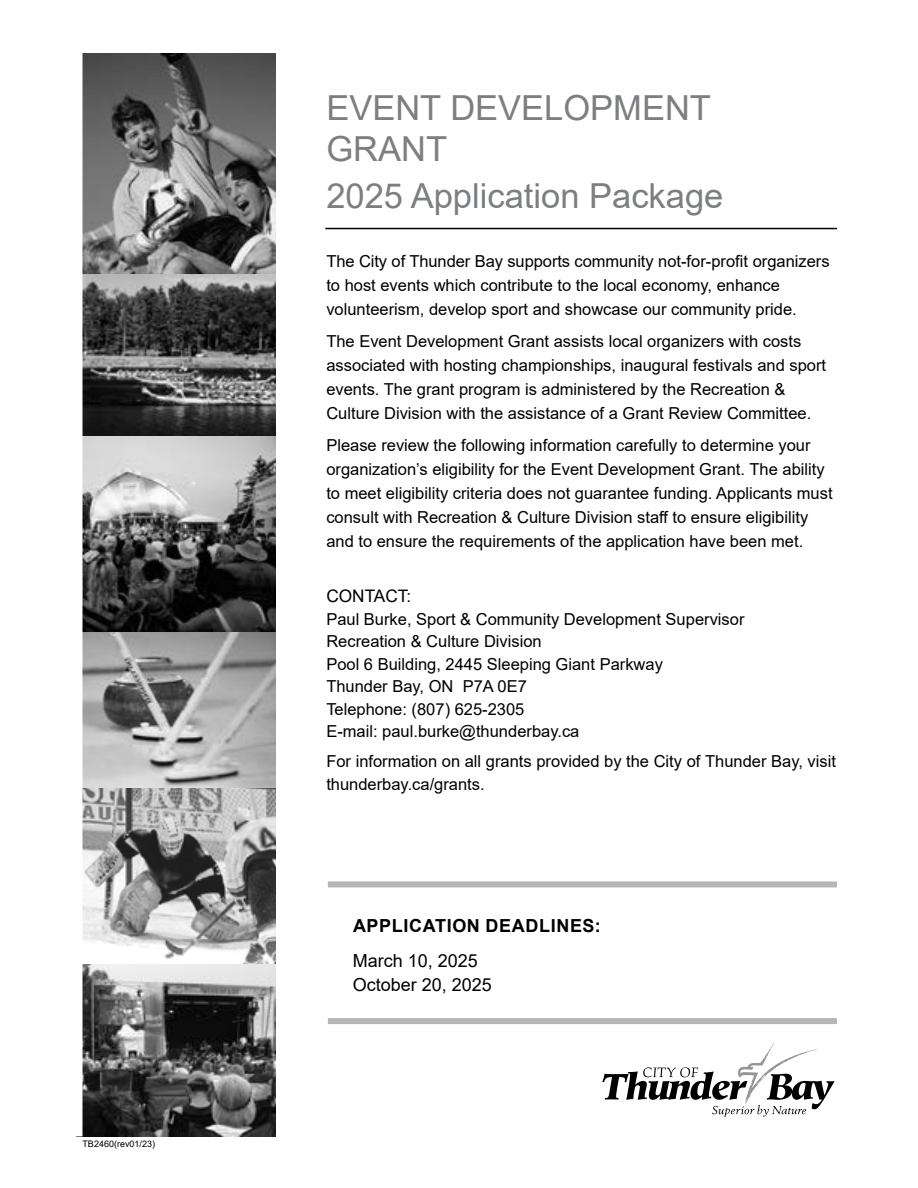
<style>
.page{position:relative;width:918px;height:1188px;background:#fff}
.page>*{position:absolute;margin:0;border:0;box-sizing:border-box;transform-origin:0 0}
.t1{font:34.5px/41.4px "Arial";color:#7c7e81}
.t2{font:18px/24px "Arial";color:#000}
.t3{font:700 18px "Arial";letter-spacing:.035em;color:#000}
.t4{font:17.25px "Arial";color:#000}
.t5{font:16.5px/22.5px "Arial";color:#000}
.t6{font:9px "Arial";color:#000}
</style>
<div class="page">
<hr style="left:325px;top:228px;width:512px;height:1px;background:#000">
<div style="left:328px;top:1018px;width:509px;height:6px;background:#b4b6b8"></div>
<div style="left:328px;top:881px;width:509px;height:6px;background:#b4b6b8"></div>
<img style="left:82px;top:964px;width:194px;height:172px">
<img style="left:82px;top:632px;width:194px;height:156px">
<img style="left:82px;top:274px;width:194px;height:163px">
<img style="left:82px;top:53px;width:194px;height:221px">
<img style="left:82px;top:437px;width:194px;height:195px">
<img style="left:82px;top:788px;width:194px;height:176px">
<svg style="left:602px;top:1043px;width:233px;height:74px"></svg>
<p class="t6" style="left:82px;top:1137px;width:74px">TB2460(rev01/23)</p>
<h1 class="t1" style="left:326px;top:87px;width:386px">EVENT DEVELOPMENT<br>GRANT</h1>
<h1 class="t1" style="left:326px;top:175px;width:399px">2025 Application Package</h1>
<p class="t5" style="left:326px;top:250px;width:505px">The City of Thunder Bay supports community not-for-profit organizers</p>
<p class="t5" style="left:326px;top:274px;width:472px;line-height:24px">to host events which contribute to the local economy, enhance volunteerism, develop sport and showcase our community pride.</p>
<p class="t5" style="left:326px;top:330px;width:477px">The Event Development Grant assists local organizers with costs</p>
<p class="t5" style="left:326px;top:353px;width:501px;line-height:24px">associated with hosting championships, inaugural festivals and sport events. The grant program is administered by the Recreation &amp;<br>Culture Division with the assistance of a Grant Review Committee.</p>
<p class="t5" style="left:326px;top:433px;width:486px">Please review the following information carefully to determine your</p>
<p class="t5" style="left:326px;top:457px;width:500px">organization’s eligibility for the Event Development Grant. The ability</p>
<p class="t5" style="left:326px;top:481px;width:508px">to meet eligibility criteria does not guarantee funding. Applicants must</p>
<p class="t5" style="left:326px;top:505px;width:483px">consult with Recreation &amp; Culture Division staff to ensure eligibility</p>
<p class="t5" style="left:326px;top:529px;width:478px">and to ensure the requirements of the application have been met.</p>
<p class="t4" style="left:326px;top:584px;width:86px">CONTACT:</p>
<p class="t5" style="left:326px;top:607px;width:420px">Paul Burke, Sport &amp; Community Development Supervisor Recreation &amp; Culture Division<br>Pool 6 Building, 2445 Sleeping Giant Parkway<br>Thunder Bay, ON P7A 0E7<br>Telephone: (807) 625-2305<br>E-mail: paul.burke@thunderbay.ca</p>
<p class="t5" style="left:326px;top:750px;width:511px">For information on all grants provided by the City of Thunder Bay, visit thunderbay.ca/grants.</p>
<p class="t3" style="left:353px;top:913px;width:249px">APPLICATION DEADLINES:</p>
<p class="t2" style="left:353px;top:949px;width:141px">March 10, 2025<br>October 20, 2025</p>
</div>
